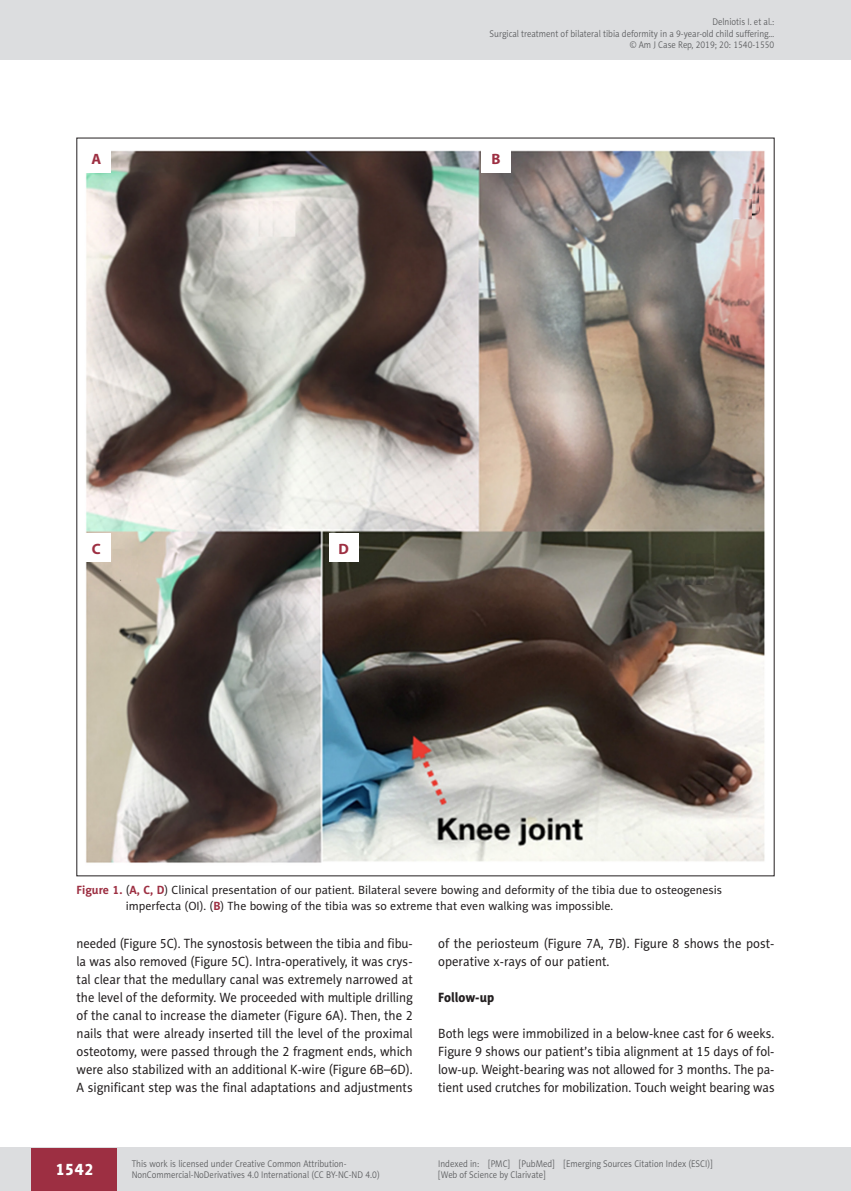
<style>
.page{position:relative;width:851px;height:1191px;background:#fff}
.page>*{position:absolute;margin:0;border:0;box-sizing:border-box;transform-origin:0 0}
.t1{font:16.5px "Naomi Sans EFN Heavy";color:#fff}
.t2{font:700 15px "Myriad Pro";color:#9d2f42}
.AJCR_Body{font:13.5px/18px "Naomi Sans EFN";color:#231f20;text-align:justify;scale:.94 1}
.AJCR_Body-2{font:13.5px/18px "Naomi Sans EFN";color:#231f20;scale:.95 1}
.AJCR_Headline_2{font:13.5px "Naomi Sans EFN Heavy";color:#231f20;scale:.95 1}
.AJCR_Rycina_tytul{font:12px/15.8px "Naomi Sans EFN";color:#231f20}
.AJCR_pagina_zywa{font:9.75px/11.2px "Naomi Sans EFN Light";color:#57585a;scale:.9 1}
.AJCR_pagina_sygnatur{font:9.75px "Naomi Sans EFN Light";color:#57585a;scale:.9 1}
.s1{font-weight:700;color:#9d2f42}
</style>
<div class="page">
<img style="left:85px;top:150px;width:680px;height:713px">
<div style="left:82px;top:144px;width:29px;height:28px;background:#fff"></div>
<div style="left:82px;top:534px;width:29px;height:28px;background:#fff"></div>
<div style="left:481px;top:144px;width:29px;height:28px;background:#fff"></div>
<div style="left:329px;top:534px;width:29px;height:28px;background:#fff"></div>
<div style="left:0;top:1148px;width:850px;height:43px;background:#dcdddf"></div>
<div style="left:32px;top:1147px;width:85px;height:43px;background:#9d2f42"></div>
<div style="left:0;top:0;width:850px;height:60px;background:#dcdddf"></div>
<hr style="left:850px;top:0;width:1px;height:60px;background:#dcdddf">
<p class="t2" style="left:91px;top:149px;width:11px">A</p>
<p class="t2" style="left:92px;top:539px;width:10px">C</p>
<p class="AJCR_pagina_zywa" style="left:489px;top:16px;width:318px;text-align:right">Delniotis I. et al.:<br>Surgical treatment of bilateral tibia deformity in a 9-year-old child suffering…</p>
<p class="AJCR_pagina_sygnatur" style="left:629px;top:39px;width:162px">© Am J Case Rep, 2019; 20: 1540-1550</p>
<p class="t2" style="left:491px;top:149px;width:11px">B</p>
<p class="t2" style="left:338px;top:539px;width:12px">D</p>
<p class="AJCR_Rycina_tytul" style="left:126px;top:882px;width:597px;text-indent:-49px"><span class="s1">Figure 1.</span> (<span class="s1">A, C, D</span>) Clinical presentation of our patient. Bilateral severe bowing and deformity of the tibia due to osteogenesis imperfecta (OI). (<span class="s1">B</span>) The bowing of the tibia was so extreme that even walking was impossible.</p>
<p class="AJCR_Body" style="left:77px;top:934px;width:359px">needed (Figure 5C). The synostosis between the tibia and fibu&shy;la was also removed (Figure 5C). Intra-operatively, it was crys&shy;tal clear that the medullary canal was extremely narrowed at the level of the deformity. We proceeded with multiple drilling of the canal to increase the diameter (Figure 6A). Then, the 2 nails that were already inserted till the level of the proximal osteotomy, were passed through the 2 fragment ends, which were also stabilized with an additional K-wire (Figure 6B–6D).<br>A significant step was the final adaptations and adjustments</p>
<p class="AJCR_Body-2" style="left:438px;top:934px;width:355px">of the periosteum (Figure 7A, 7B). Figure 8 shows the post&shy;operative x-rays of our patient.</p>
<p class="AJCR_Headline_2" style="left:438px;top:989px;width:60px">Follow-up</p>
<p class="AJCR_Body-2" style="left:438px;top:1024px;width:355px;text-align:justify">Both legs were immobilized in a below-knee cast for 6 weeks.<br>Figure 9 shows our patient’s tibia alignment at 15 days of fol&shy;low-up. Weight-bearing was not allowed for 3 months. The pa&shy;tient used crutches for mobilization. Touch weight bearing was</p>
<p class="t1" style="left:55px;top:1159px;width:40px">1542</p>
<p class="AJCR_pagina_zywa" style="left:132px;top:1158px;width:277px">This work is licensed under Creative Common Attribution-<br>NonCommercial-NoDerivatives 4.0 International (CC BY-NC-ND 4.0)</p>
<p class="AJCR_pagina_zywa" style="left:438px;top:1158px;width:306px">Indexed in: [PMC] [PubMed] [Emerging Sources Citation Index (ESCI)] [Web of Science by Clarivate]</p>
</div>
